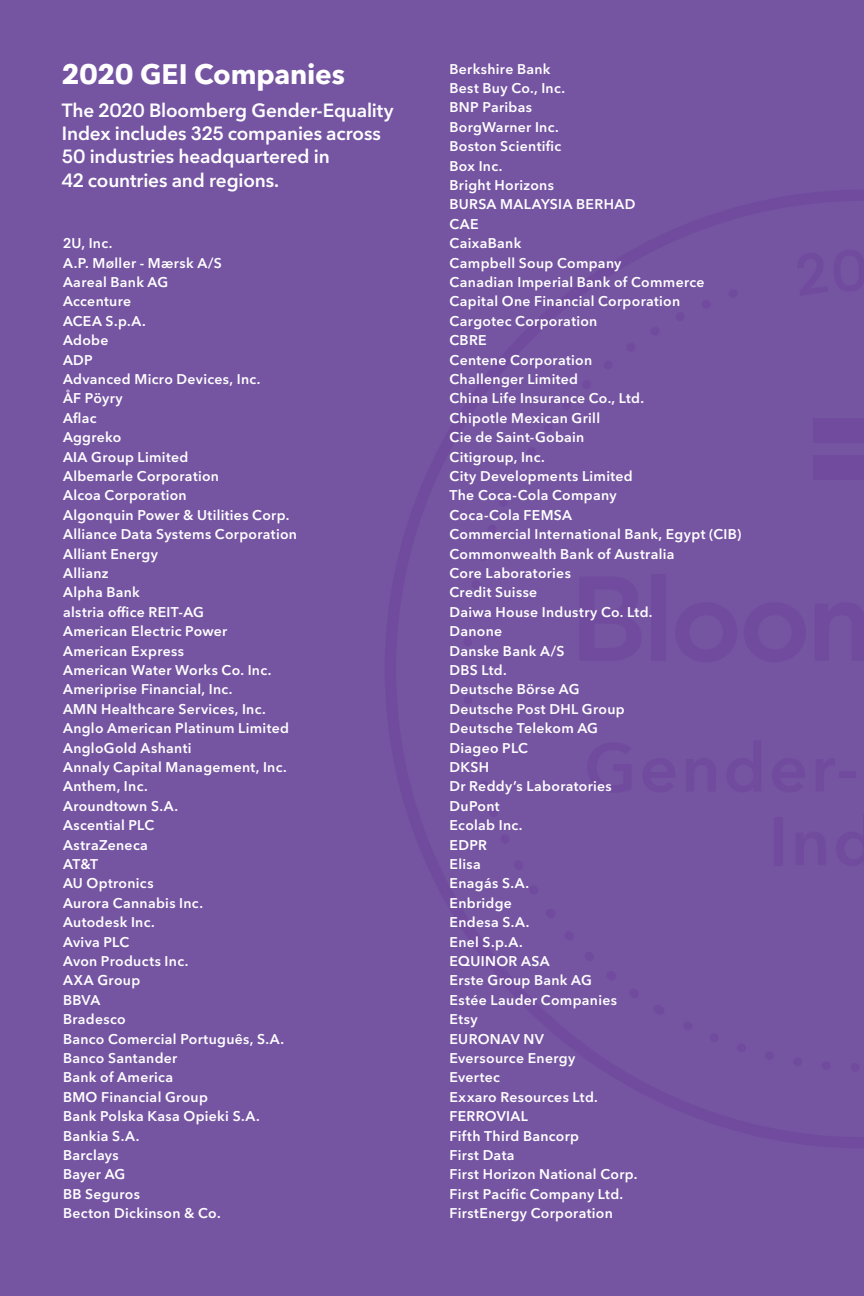
<style>
.page{position:relative;width:864px;height:1296px;background:#7554a2}
.page>*{position:absolute;margin:0;border:0;box-sizing:border-box;transform-origin:0 0}
.Subtitle{font:700 28px "Avenir Next P For BBG";letter-spacing:-.01em;color:#fff}
.copy{font:600 19px/23.4px "Avenir Next P For BBG";letter-spacing:-.01em;color:#fff}
.t1{font:600 14px "Avenir Next P For BBG";letter-spacing:.025em;color:#fff}
</style>
<div class="page">
<p class="Subtitle" style="left:62px;top:57px;width:284px">2020 GEI Companies</p>
<p class="copy" style="left:62px;top:98px;width:333px">The 2020 Bloomberg Gender-Equality<br>Index includes 325 companies across<br>50 industries headquartered in<br>42 countries and regions.</p>
<p class="t1" style="left:63px;top:235px;width:51px">2U, Inc.</p>
<p class="t1" style="left:63px;top:254px;width:160px">A.P. Møller - Mærsk A/S</p>
<p class="t1" style="left:63px;top:274px;width:107px">Aareal Bank AG</p>
<p class="t1" style="left:63px;top:293px;width:70px">Accenture</p>
<p class="t1" style="left:63px;top:312px;width:84px">ACEA S.p.A.</p>
<p class="t1" style="left:63px;top:332px;width:47px">Adobe</p>
<p class="t1" style="left:63px;top:351px;width:31px">ADP</p>
<p class="t1" style="left:63px;top:371px;width:199px">Advanced Micro Devices, Inc.</p>
<p class="t1" style="left:63px;top:390px;width:61px">ÅF Pöyry</p>
<p class="t1" style="left:63px;top:409px;width:35px">Aflac</p>
<p class="t1" style="left:63px;top:429px;width:60px">Aggreko</p>
<p class="t1" style="left:63px;top:448px;width:127px">AIA Group Limited</p>
<p class="t1" style="left:63px;top:468px;width:158px">Albemarle Corporation</p>
<p class="t1" style="left:63px;top:487px;width:125px">Alcoa Corporation</p>
<p class="t1" style="left:63px;top:506px;width:228px">Algonquin Power &amp; Utilities Corp.</p>
<p class="t1" style="left:63px;top:526px;width:236px">Alliance Data Systems Corporation</p>
<p class="t1" style="left:63px;top:545px;width:96px">Alliant Energy</p>
<p class="t1" style="left:63px;top:565px;width:47px">Allianz</p>
<p class="t1" style="left:63px;top:584px;width:78px">Alpha Bank</p>
<p class="t1" style="left:63px;top:603px;width:143px">alstria office REIT-AG</p>
<p class="t1" style="left:63px;top:623px;width:166px">American Electric Power</p>
<p class="t1" style="left:63px;top:642px;width:123px">American Express</p>
<p class="t1" style="left:63px;top:662px;width:210px">American Water Works Co. Inc.</p>
<p class="t1" style="left:63px;top:681px;width:171px">Ameriprise Financial, Inc.</p>
<p class="t1" style="left:63px;top:700px;width:204px">AMN Healthcare Services, Inc.</p>
<p class="t1" style="left:63px;top:720px;width:228px">Anglo American Platinum Limited</p>
<p class="t1" style="left:63px;top:739px;width:130px">AngloGold Ashanti</p>
<p class="t1" style="left:63px;top:759px;width:225px">Annaly Capital Management, Inc.</p>
<p class="t1" style="left:63px;top:778px;width:86px">Anthem, Inc.</p>
<p class="t1" style="left:63px;top:797px;width:117px">Aroundtown S.A.</p>
<p class="t1" style="left:63px;top:817px;width:93px">Ascential PLC</p>
<p class="t1" style="left:63px;top:836px;width:87px">AstraZeneca</p>
<p class="t1" style="left:63px;top:856px;width:37px">AT&amp;T</p>
<p class="t1" style="left:63px;top:875px;width:92px">AU Optronics</p>
<p class="t1" style="left:63px;top:894px;width:142px">Aurora Cannabis Inc.</p>
<p class="t1" style="left:63px;top:914px;width:93px">Autodesk Inc.</p>
<p class="t1" style="left:63px;top:933px;width:68px">Aviva PLC</p>
<p class="t1" style="left:63px;top:953px;width:127px">Avon Products Inc.</p>
<p class="t1" style="left:63px;top:972px;width:79px">AXA Group</p>
<p class="t1" style="left:63px;top:991px;width:39px">BBVA</p>
<p class="t1" style="left:63px;top:1011px;width:64px">Bradesco</p>
<p class="t1" style="left:63px;top:1030px;width:223px">Banco Comercial Português, S.A.</p>
<p class="t1" style="left:63px;top:1050px;width:116px">Banco Santander</p>
<p class="t1" style="left:63px;top:1069px;width:112px">Bank of America</p>
<p class="t1" style="left:63px;top:1088px;width:146px">BMO Financial Group</p>
<p class="t1" style="left:63px;top:1108px;width:198px">Bank Polska Kasa Opieki S.A.</p>
<p class="t1" style="left:63px;top:1127px;width:78px">Bankia S.A.</p>
<p class="t1" style="left:63px;top:1147px;width:57px">Barclays</p>
<p class="t1" style="left:63px;top:1166px;width:64px">Bayer AG</p>
<p class="t1" style="left:63px;top:1185px;width:78px">BB Seguros</p>
<p class="t1" style="left:63px;top:1205px;width:159px">Becton Dickinson &amp; Co.</p>
<p class="t1" style="left:449px;top:60px;width:103px">Berkshire Bank</p>
<p class="t1" style="left:449px;top:80px;width:117px">Best Buy Co., Inc.</p>
<p class="t1" style="left:449px;top:99px;width:84px">BNP Paribas</p>
<p class="t1" style="left:449px;top:118px;width:111px">BorgWarner Inc.</p>
<p class="t1" style="left:449px;top:138px;width:113px">Boston Scientific</p>
<p class="t1" style="left:449px;top:157px;width:54px">Box Inc.</p>
<p class="t1" style="left:449px;top:177px;width:106px">Bright Horizons</p>
<p class="t1" style="left:449px;top:196px;width:187px">BURSA MALAYSIA BERHAD</p>
<p class="t1" style="left:449px;top:215px;width:31px">CAE</p>
<p class="t1" style="left:449px;top:235px;width:73px">CaixaBank</p>
<p class="t1" style="left:449px;top:254px;width:173px">Campbell Soup Company</p>
<p class="t1" style="left:449px;top:274px;width:257px">Canadian Imperial Bank of Commerce</p>
<p class="t1" style="left:449px;top:293px;width:232px">Capital One Financial Corporation</p>
<p class="t1" style="left:449px;top:312px;width:149px">Cargotec Corporation</p>
<p class="t1" style="left:449px;top:332px;width:39px">CBRE</p>
<p class="t1" style="left:449px;top:351px;width:144px">Centene Corporation</p>
<p class="t1" style="left:449px;top:371px;width:130px">Challenger Limited</p>
<p class="t1" style="left:449px;top:390px;width:196px">China Life Insurance Co., Ltd.</p>
<p class="t1" style="left:449px;top:409px;width:152px">Chipotle Mexican Grill</p>
<p class="t1" style="left:449px;top:429px;width:136px">Cie de Saint-Gobain</p>
<p class="t1" style="left:449px;top:448px;width:97px">Citigroup, Inc.</p>
<p class="t1" style="left:449px;top:468px;width:185px">City Developments Limited</p>
<p class="t1" style="left:449px;top:487px;width:169px">The Coca-Cola Company</p>
<p class="t1" style="left:449px;top:506px;width:124px">Coca-Cola FEMSA</p>
<p class="t1" style="left:449px;top:526px;width:293px">Commercial International Bank, Egypt (CIB)</p>
<p class="t1" style="left:449px;top:545px;width:227px">Commonwealth Bank of Australia</p>
<p class="t1" style="left:449px;top:565px;width:123px">Core Laboratories</p>
<p class="t1" style="left:449px;top:584px;width:89px">Credit Suisse</p>
<p class="t1" style="left:449px;top:603px;width:205px">Daiwa House Industry Co. Ltd.</p>
<p class="t1" style="left:449px;top:623px;width:54px">Danone</p>
<p class="t1" style="left:449px;top:642px;width:117px">Danske Bank A/S</p>
<p class="t1" style="left:449px;top:662px;width:59px">DBS Ltd.</p>
<p class="t1" style="left:449px;top:681px;width:131px">Deutsche Börse AG</p>
<p class="t1" style="left:449px;top:700px;width:177px">Deutsche Post DHL Group</p>
<p class="t1" style="left:449px;top:720px;width:150px">Deutsche Telekom AG</p>
<p class="t1" style="left:449px;top:739px;width:80px">Diageo PLC</p>
<p class="t1" style="left:449px;top:759px;width:41px">DKSH</p>
<p class="t1" style="left:449px;top:778px;width:164px">Dr Reddy’s Laboratories</p>
<p class="t1" style="left:449px;top:797px;width:52px">DuPont</p>
<p class="t1" style="left:449px;top:817px;width:75px">Ecolab Inc.</p>
<p class="t1" style="left:449px;top:836px;width:39px">EDPR</p>
<p class="t1" style="left:449px;top:856px;width:33px">Elisa</p>
<p class="t1" style="left:449px;top:875px;width:81px">Enagás S.A.</p>
<p class="t1" style="left:449px;top:894px;width:64px">Enbridge</p>
<p class="t1" style="left:449px;top:914px;width:82px">Endesa S.A.</p>
<p class="t1" style="left:449px;top:933px;width:75px">Enel S.p.A.</p>
<p class="t1" style="left:449px;top:953px;width:102px">EQUINOR ASA</p>
<p class="t1" style="left:449px;top:972px;width:144px">Erste Group Bank AG</p>
<p class="t1" style="left:449px;top:991px;width:169px">Estée Lauder Companies</p>
<p class="t1" style="left:449px;top:1011px;width:30px">Etsy</p>
<p class="t1" style="left:449px;top:1030px;width:96px">EURONAV NV</p>
<p class="t1" style="left:449px;top:1050px;width:127px">Eversource Energy</p>
<p class="t1" style="left:449px;top:1069px;width:52px">Evertec</p>
<p class="t1" style="left:449px;top:1088px;width:150px">Exxaro Resources Ltd.</p>
<p class="t1" style="left:449px;top:1108px;width:80px">FERROVIAL</p>
<p class="t1" style="left:449px;top:1127px;width:131px">Fifth Third Bancorp</p>
<p class="t1" style="left:449px;top:1147px;width:67px">First Data</p>
<p class="t1" style="left:449px;top:1166px;width:190px">First Horizon National Corp.</p>
<p class="t1" style="left:449px;top:1185px;width:175px">First Pacific Company Ltd.</p>
<p class="t1" style="left:449px;top:1205px;width:165px">FirstEnergy Corporation</p>
</div>
